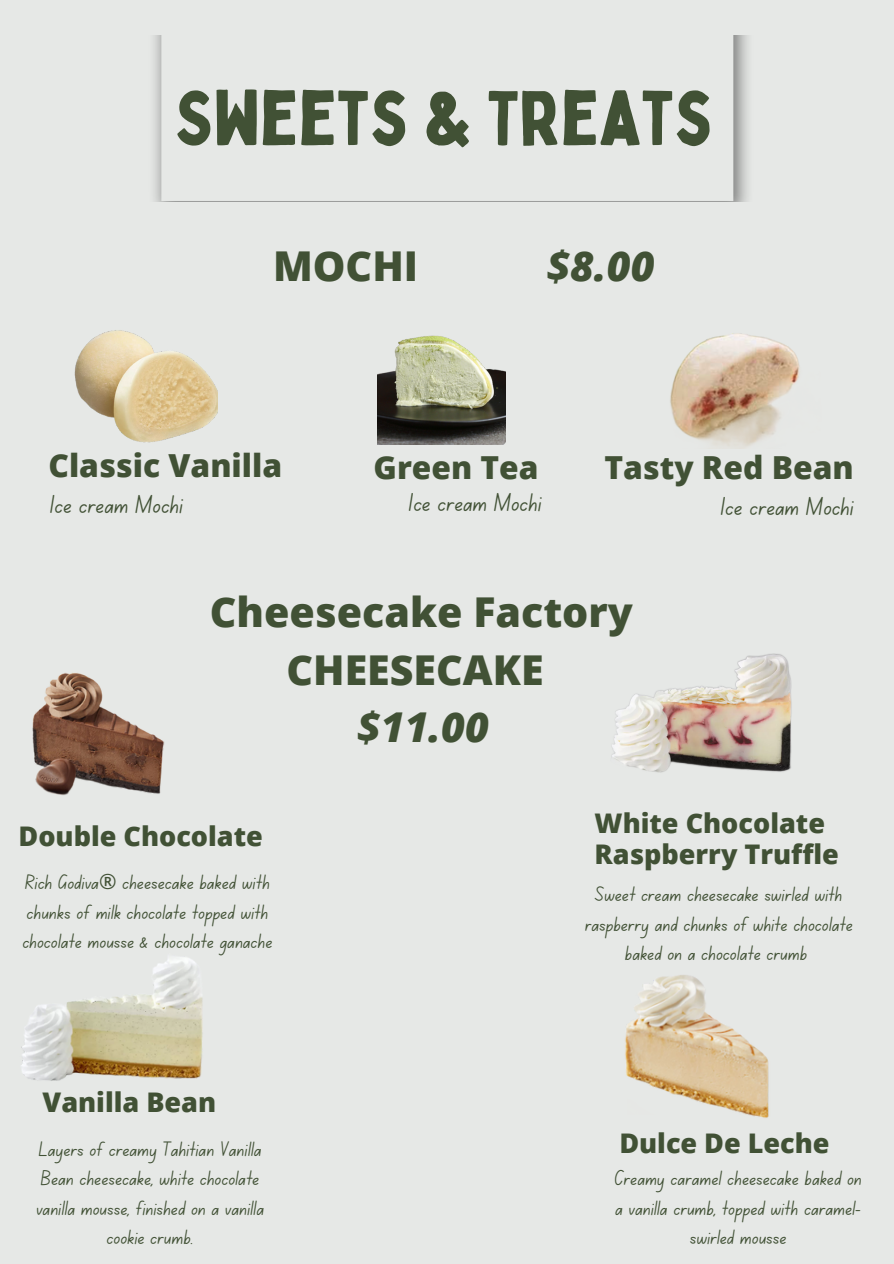
<style>
.page{position:relative;width:894px;height:1264px;background:#fff}
.page>*{position:absolute;margin:0;border:0;box-sizing:border-box;transform-origin:0 0}
.t1{font:75.75px "Bobby Jones";color:#415135}
.t2{font:800 41.1px "Open Sans";color:#415135}
.t3{font:italic 800 41.1px "Open Sans";color:#415135}
.t4{font:800 31.65px "Open Sans";color:#415135}
.t5{font:800 27px/30.5px "Open Sans";color:#415135}
.t6{font:25.95px "Canva School Font";color:#415135}
.t7{font:25.8px "Canva School Font";color:#415135}
.t8{font:21px/29.2px "Canva School Font";color:#415135;text-align:center}
.s1{font-family:"Noto Sans"}
</style>
<div class="page">
<div style="left:0;top:0;width:893px;height:1263px;background:#e6e8e6"></div>
<img style="left:154px;top:36px;width:594px;height:165px">
<img style="left:378px;top:335px;width:127px;height:109px">
<img style="left:74px;top:330px;width:143px;height:113px">
<img style="left:670px;top:333px;width:130px;height:116px">
<img style="left:32px;top:672px;width:133px;height:123px">
<img style="left:612px;top:653px;width:180px;height:120px">
<img style="left:21px;top:957px;width:182px;height:124px">
<img style="left:625px;top:975px;width:144px;height:143px">
<h1 class="t1" style="left:174px;top:70px;width:539px">SWEETS &amp; TREATS</h1>
<h2 class="t2" style="left:273px;top:237px;width:147px">MOCHI</h2>
<h2 class="t3" style="left:546px;top:237px;width:109px">$8.00</h2>
<h3 class="t4" style="left:48px;top:443px;width:235px">Classic Vanilla</h3>
<p class="t6" style="left:50px;top:492px;width:134px">Ice cream Mochi</p>
<h3 class="t4" style="left:373px;top:445px;width:166px">Green Tea</h3>
<p class="t7" style="left:409px;top:490px;width:134px">Ice cream Mochi</p>
<h3 class="t4" style="left:604px;top:445px;width:251px">Tasty Red Bean</h3>
<p class="t6" style="left:720px;top:494px;width:134px">Ice cream Mochi</p>
<h2 class="t2" style="left:210px;top:583px;width:424px">Cheesecake Factory</h2>
<h2 class="t2" style="left:286px;top:640px;width:258px">CHEESECAKE</h2>
<p class="t5" style="left:19px;top:820px;width:246px">Double Chocolate</p>
<p class="t8" style="left:22px;top:870px;width:251px;text-align:left">Rich Godiva<span class="s1">®</span> cheesecake baked with chunks of milk chocolate topped with chocolate mousse &amp; chocolate ganache</p>
<h2 class="t3" style="left:357px;top:697px;width:133px">$11.00</h2>
<p class="t5" style="left:594px;top:807px;width:246px">White Chocolate<br>Raspberry Truffle</p>
<p class="t8" style="left:584px;top:882px;width:269px">Sweet cream cheesecake swirled with raspberry and chunks of white chocolate baked on a chocolate crumb</p>
<p class="t5" style="left:43px;top:1086px;width:175px">Vanilla Bean</p>
<p class="t8" style="left:36px;top:1137px;width:229px">Layers of creamy Tahitian Vanilla<br>Bean cheesecake, white chocolate vanilla mousse, finished on a vanilla cookie crumb.</p>
<p class="t5" style="left:619px;top:1127px;width:212px">Dulce De Leche</p>
<p class="t8" style="left:614px;top:1166px;width:249px">Creamy caramel cheesecake baked on a vanilla crumb, topped with caramel&shy;swirled mousse</p>
</div>
